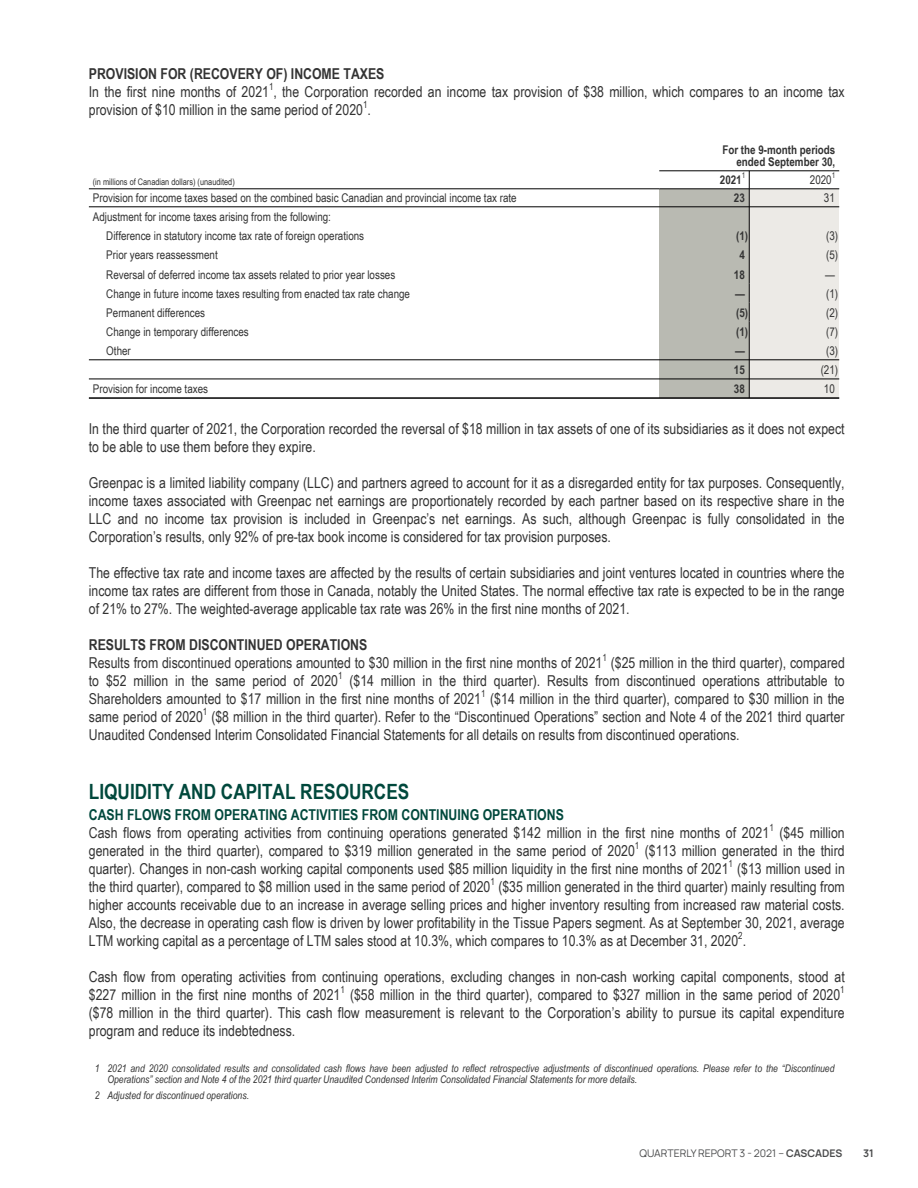
<style>
.page{position:relative;width:918px;height:1188px;background:#fff}
.page>*{position:absolute;margin:0;border:0;box-sizing:border-box;transform-origin:0 0}
.t1{font:700 21px "Arial Narrow";color:#00483c}
.t2{font:15px/18px "Arial Narrow";color:#333}
.t3{font:12px/19.2px "Arial Narrow";color:#333}
.t4{font:700 12px/12px "Arial Narrow";color:#333;text-align:right}
.t5{font:italic 10.5px/10.5px "Arial Narrow";color:#333}
.t6{font:10.5px "Manrope";color:#4b4c4d}
.t7{font:700 10.5px "Manrope";color:#4b4c4d}
.t8{font:9.75px "Arial Narrow";color:#333}
.t9{font:9px "Arial Narrow";color:#333}
.t10{font:7.8px "Arial Narrow";color:#333}
.s1{font-weight:700}
.s2{font-weight:700;color:#00483c}
</style>
<div class="page">
<div style="left:749px;top:189px;width:90px;height:18px;background:#eceae6"></div>
<div style="left:659px;top:189px;width:90px;height:18px;background:#b9bab2"></div>
<div style="left:659px;top:207px;width:90px;height:19px;background:#b9bab2"></div>
<div style="left:749px;top:207px;width:90px;height:19px;background:#eceae6"></div>
<div style="left:749px;top:226px;width:90px;height:172px;background:#eceae6"></div>
<div style="left:659px;top:226px;width:90px;height:172px;background:#b9bab2"></div>
<svg style="left:749px;top:171px;width:1px;height:17px"></svg>
<hr style="left:749px;top:189px;width:1px;height:94px;background:#000">
<svg style="left:749px;top:283px;width:1px;height:39px"></svg>
<hr style="left:749px;top:322px;width:1px;height:76px;background:#000">
<hr style="left:659px;top:170px;width:180px;height:1px;background:#000">
<hr style="left:89px;top:188px;width:570px;height:1px;background:#000">
<hr style="left:659px;top:188px;width:90px;height:1px;background:#000">
<hr style="left:749px;top:188px;width:90px;height:1px;background:#000">
<hr style="left:89px;top:206px;width:750px;height:1px;background:#000">
<hr style="left:89px;top:359px;width:750px;height:1px;background:#000">
<hr style="left:89px;top:379px;width:750px;height:1px;background:#000">
<hr style="left:89px;top:397px;width:750px;height:2px;background:#000">
<p class="t2" style="left:89px;top:65px;width:757px"><span class="s1">PROVISION FOR (RECOVERY OF) INCOME TAXES<br></span>In the first nine months of 2021 , the Corporation recorded an income tax provision of $38 million, which compares to an income tax</p>
<p class="t8" style="left:269px;top:80px;width:6px">1</p>
<p class="t2" style="left:89px;top:101px;width:283px">provision of $10 million in the same period of 2020 .</p>
<p class="t8" style="left:363px;top:98px;width:6px">1</p>
<p class="t4" style="left:722px;top:143px;width:115px">For the 9-month periods ended September 30,</p>
<p class="t9" style="left:93px;top:175px;width:144px">(in millions of Canadian dollars) (unaudited)</p>
<p class="t4" style="left:720px;top:173px;width:23px">2021</p>
<p class="t10" style="left:742px;top:170px;width:5px">1</p>
<p class="t3" style="left:810px;top:170px;width:23px">2020</p>
<p class="t10" style="left:832px;top:170px;width:5px">1</p>
<p class="t3" style="left:93px;top:188px;width:425px">Provision for income taxes based on the combined basic Canadian and provincial income tax rate</p>
<p class="t4" style="left:734px;top:191px;width:12px">23</p>
<p class="t3" style="left:824px;top:188px;width:12px">31</p>
<p class="t3" style="left:106px;top:207px;width:259px;text-indent:-14px">Adjustment for income taxes arising from the following:<br>Difference in statutory income tax rate of foreign operations</p>
<p class="t4" style="left:736px;top:229px;width:14px">(1)</p>
<p class="t3" style="left:826px;top:226px;width:14px">(3)</p>
<p class="t3" style="left:106px;top:245px;width:113px">Prior years reassessment</p>
<p class="t4" style="left:739px;top:249px;width:7px">4</p>
<p class="t3" style="left:826px;top:245px;width:14px">(5)</p>
<p class="t3" style="left:106px;top:264px;width:291px">Reversal of deferred income tax assets related to prior year losses</p>
<p class="t4" style="left:734px;top:268px;width:12px">18</p>
<p class="t3" style="left:825px;top:264px;width:11px">—</p>
<p class="t3" style="left:106px;top:283px;width:305px">Change in future income taxes resulting from enacted tax rate change</p>
<p class="t4" style="left:735px;top:287px;width:11px">—</p>
<p class="t3" style="left:826px;top:283px;width:14px">(1)</p>
<p class="t3" style="left:106px;top:303px;width:100px">Permanent differences</p>
<p class="t4" style="left:736px;top:306px;width:14px">(5)</p>
<p class="t3" style="left:826px;top:303px;width:14px">(2)</p>
<p class="t3" style="left:106px;top:322px;width:144px">Change in temporary differences</p>
<p class="t4" style="left:736px;top:325px;width:14px">(1)</p>
<p class="t3" style="left:826px;top:322px;width:14px">(7)</p>
<p class="t3" style="left:106px;top:341px;width:26px">Other</p>
<p class="t4" style="left:735px;top:344px;width:11px">—</p>
<p class="t3" style="left:826px;top:341px;width:14px">(3)</p>
<p class="t4" style="left:734px;top:363px;width:12px">15</p>
<p class="t3" style="left:821px;top:360px;width:19px">(21)</p>
<p class="t3" style="left:93px;top:379px;width:117px">Provision for income taxes</p>
<p class="t4" style="left:734px;top:382px;width:12px">38</p>
<p class="t3" style="left:824px;top:379px;width:12px">10</p>
<p class="t2" style="left:89px;top:420px;width:757px">In the third quarter of 2021, the Corporation recorded the reversal of $18 million in tax assets of one of its subsidiaries as it does not expect to be able to use them before they expire.</p>
<p class="t2" style="left:89px;top:474px;width:757px;text-align:justify">Greenpac is a limited liability company (LLC) and partners agreed to account for it as a disregarded entity for tax purposes. Consequently, income taxes associated with Greenpac net earnings are proportionately recorded by each partner based on its respective share in the LLC and no income tax provision is included in Greenpac’s net earnings. As such, although Greenpac is fully consolidated in the Corporation’s results, only 92% of pre-tax book income is considered for tax provision purposes.</p>
<p class="t2" style="left:89px;top:564px;width:757px;text-align:justify">The effective tax rate and income taxes are affected by the results of certain subsidiaries and joint ventures located in countries where the income tax rates are different from those in Canada, notably the United States. The normal effective tax rate is expected to be in the range of 21% to 27%. The weighted-average applicable tax rate was 26% in the first nine months of 2021.</p>
<p class="t2" style="left:89px;top:636px;width:515px"><span class="s1">RESULTS FROM DISCONTINUED OPERATIONS<br></span>Results from discontinued operations amounted to $30 million in the first nine months of 2021</p>
<p class="t8" style="left:603px;top:651px;width:6px">1</p>
<p class="t2" style="left:611px;top:654px;width:236px">($25 million in the third quarter), compared</p>
<p class="t2" style="left:89px;top:672px;width:251px">to $52 million in the same period of 2020</p>
<p class="t8" style="left:338px;top:669px;width:6px">1</p>
<p class="t2" style="left:89px;top:672px;width:757px;text-indent:261px">($14 million in the third quarter). Results from discontinued operations attributable to<br>Shareholders amounted to $17 million in the first nine months of 2021</p>
<p class="t8" style="left:481px;top:687px;width:6px">1</p>
<p class="t2" style="left:490px;top:690px;width:356px">($14 million in the third quarter), compared to $30 million in the</p>
<p class="t2" style="left:89px;top:708px;width:116px">same period of 2020</p>
<p class="t8" style="left:203px;top:705px;width:6px">1</p>
<p class="t2" style="left:89px;top:708px;width:757px;text-indent:123px">($8 million in the third quarter). Refer to the “Discontinued Operations” section and Note 4 of the 2021 third quarter<br>Unaudited Condensed Interim Consolidated Financial Statements for all details on results from discontinued operations.</p>
<p class="t1" style="left:89px;top:776px;width:322px">LIQUIDITY AND CAPITAL RESOURCES</p>
<p class="t2" style="left:89px;top:805px;width:682px"><span class="s2">CASH FLOWS FROM OPERATING ACTIVITIES FROM CONTINUING OPERATIONS<br></span>Cash flows from operating activities from continuing operations generated $142 million in the first nine months of 2021</p>
<p class="t8" style="left:769px;top:820px;width:6px">1</p>
<p class="t2" style="left:780px;top:823px;width:67px">($45 million</p>
<p class="t2" style="left:89px;top:841px;width:548px">generated in the third quarter), compared to $319 million generated in the same period of 2020</p>
<p class="t8" style="left:635px;top:838px;width:6px">1</p>
<p class="t2" style="left:89px;top:841px;width:757px;text-indent:556px">($113 million generated in the third quarter). Changes in non-cash working capital components used $85 million liquidity in the first nine months of 2021</p>
<p class="t8" style="left:729px;top:856px;width:6px">1</p>
<p class="t2" style="left:737px;top:859px;width:109px">($13 million used in</p>
<p class="t2" style="left:89px;top:877px;width:403px">the third quarter), compared to $8 million used in the same period of 2020</p>
<p class="t8" style="left:490px;top:874px;width:6px">1</p>
<p class="t2" style="left:89px;top:877px;width:757px;text-align:justify;text-indent:409px">($35 million generated in the third quarter) mainly resulting from higher accounts receivable due to an increase in average selling prices and higher inventory resulting from increased raw material costs.<br>Also, the decrease in operating cash flow is driven by lower profitability in the Tissue Papers segment. As at September 30, 2021, average LTM working capital as a percentage of LTM sales stood at 10.3%, which compares to 10.3% as at December 31, 2020 .</p>
<p class="t8" style="left:738px;top:928px;width:6px">2</p>
<p class="t2" style="left:89px;top:967px;width:757px">Cash flow from operating activities from continuing operations, excluding changes in non-cash working capital components, stood at $227 million in the first nine months of 2021</p>
<p class="t8" style="left:340px;top:982px;width:6px">1</p>
<p class="t2" style="left:350px;top:985px;width:492px">($58 million in the third quarter), compared to $327 million in the same period of 2020</p>
<p class="t8" style="left:840px;top:982px;width:6px">1</p>
<p class="t2" style="left:89px;top:1003px;width:757px">($78 million in the third quarter). This cash flow measurement is relevant to the Corporation’s ability to pursue its capital expenditure program and reduce its indebtedness.</p>
<p class="t5" style="left:107px;top:1063px;width:729px;text-indent:-13px">1 2021 and 2020 consolidated results and consolidated cash flows have been adjusted to reflect retrospective adjustments of discontinued operations. Please refer to the “Discontinued<br>Operations” section and Note 4 of the 2021 third quarter Unaudited Condensed Interim Consolidated Financial Statements for more details.</p>
<p class="t5" style="left:95px;top:1090px;width:156px">2 Adjusted for discontinued operations.</p>
<p class="t6" style="left:640px;top:1146px;width:204px">QUARTERLY REPORT 3 - 2021 – <span class="s1">CASCADES</span></p>
<p class="t7" style="left:863px;top:1146px;width:12px">31</p>
</div>
